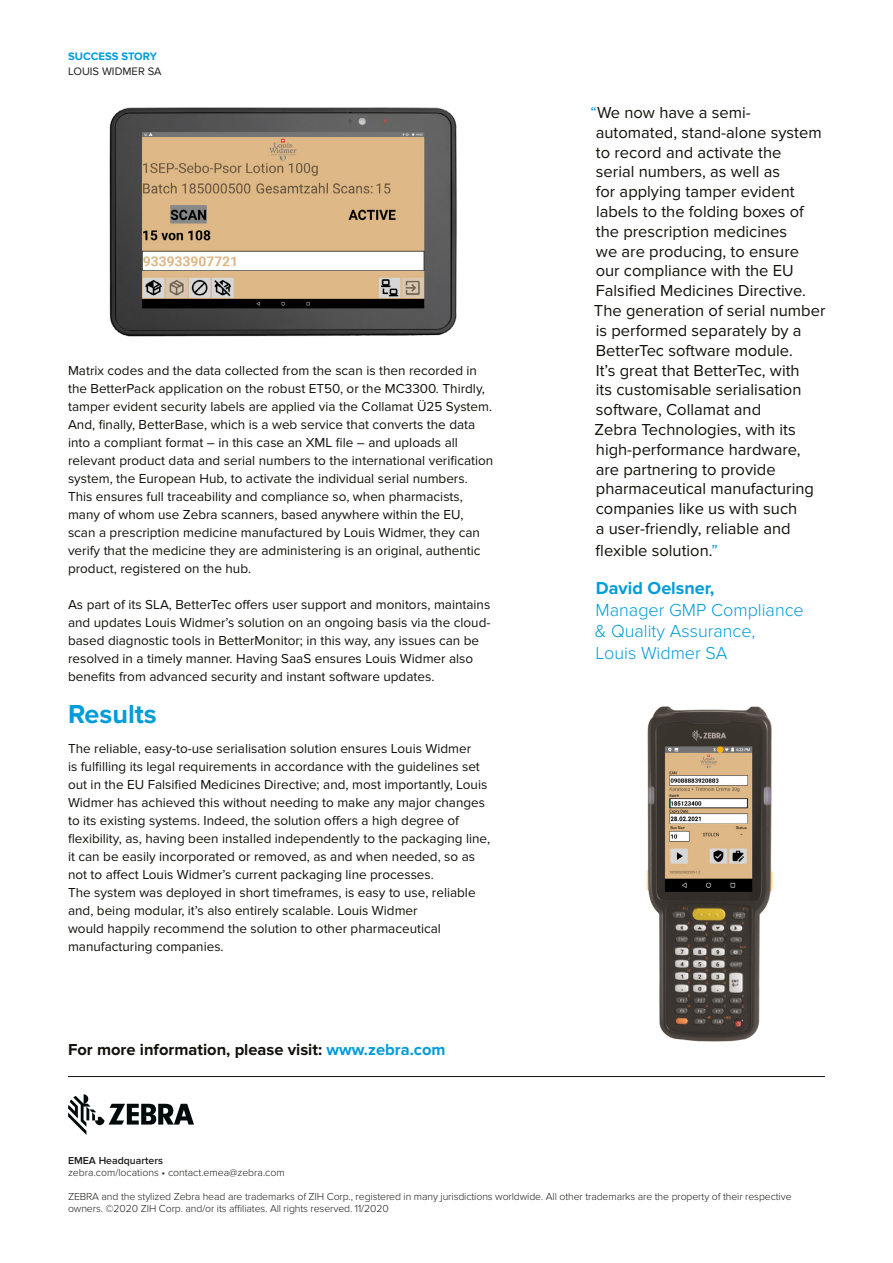
<style>
.page{position:relative;width:893px;height:1263px;background:#fff}
.page>*{position:absolute;margin:0;border:0;box-sizing:border-box;transform-origin:0 0}
.t1{font:700 27px "Proxima Nova";color:#009cda}
.t2{font:300 18px/21.6px "Proxima Nova";color:#009cda}
.t3{font:700 18px "Proxima Nova";color:#009cda}
.t4{font:16.5px/19.8px "Proxima Nova";color:#12110c}
.t5{font:700 16.5px "Proxima Nova";color:#12110c}
.t6{font:13.5px/18px "Proxima Nova";color:#12110c}
.t7{font:11.25px "Proxima Nova";color:#1d1d1b}
.t8{font:700 11.25px "Proxima Nova";color:#009cda}
.t9{font:300 10.5px/12px "Proxima Nova";letter-spacing:-.01em;color:#1d1d1b}
.t10{font:600 10.5px "Proxima Nova";color:#1d1d1b}
.s1{color:#009cda}
</style>
<div class="page">
<hr style="left:68px;top:1076px;width:757px;height:1px;background:#12110c">
<svg style="left:68px;top:1094px;width:126px;height:41px"></svg>
<img style="left:646px;top:706px;width:127px;height:335px">
<img style="left:109px;top:107px;width:348px;height:230px">
<p class="t8" style="left:68px;top:50px;width:91px">SUCCESS STORY</p>
<p class="t7" style="left:68px;top:65px;width:95px">LOUIS WIDMER SA</p>
<p class="t6" style="left:68px;top:362px;width:427px">Matrix codes and the data collected from the scan is then recorded in the BetterPack application on the robust ET50, or the MC3300. Thirdly, tamper evident security labels are applied via the Collamat Ü25 System.<br>And, finally, BetterBase, which is a web service that converts the data into a compliant format – in this case an XML file – and uploads all relevant product data and serial numbers to the international verification system, the European Hub, to activate the individual serial numbers.<br>This ensures full traceability and compliance so, when pharmacists, many of whom use Zebra scanners, based anywhere within the EU, scan a prescription medicine manufactured by Louis Widmer, they can verify that the medicine they are administering is an original, authentic product, registered on the hub.</p>
<p class="t6" style="left:68px;top:596px;width:424px">As part of its SLA, BetterTec offers user support and monitors, maintains and updates Louis Widmer’s solution on an ongoing basis via the cloud&shy;based diagnostic tools in BetterMonitor; in this way, any issues can be resolved in a timely manner. Having SaaS ensures Louis Widmer also benefits from advanced security and instant software updates.</p>
<h1 class="t1" style="left:68px;top:699px;width:90px">Results</h1>
<p class="t6" style="left:68px;top:740px;width:424px">The reliable, easy-to-use serialisation solution ensures Louis Widmer<br>is fulfilling its legal requirements in accordance with the guidelines set out in the EU Falsified Medicines Directive; and, most importantly, Louis Widmer has achieved this without needing to make any major changes to its existing systems. Indeed, the solution offers a high degree of flexibility, as, having been installed independently to the packaging line, it can be easily incorporated or removed, as and when needed, so as not to affect Louis Widmer’s current packaging line processes.<br>The system was deployed in short timeframes, is easy to use, reliable and, being modular, it’s also entirely scalable. Louis Widmer<br>would happily recommend the solution to other pharmaceutical manufacturing companies.</p>
<p class="t5" style="left:68px;top:1040px;width:379px">For more information, please visit: <span class="s1">www.zebra.com</span></p>
<p class="t4" style="left:591px;top:103px;width:236px"><span class="s1">“</span>We now have a semi&shy;automated, stand-alone system to record and activate the<br>serial numbers, as well as<br>for applying tamper evident labels to the folding boxes of the prescription medicines<br>we are producing, to ensure<br>our compliance with the EU<br>Falsified Medicines Directive.<br>The generation of serial number is performed separately by a<br>BetterTec software module.<br>It’s great that BetterTec, with<br>its customisable serialisation software, Collamat and<br>Zebra Technologies, with its high-performance hardware,<br>are partnering to provide pharmaceutical manufacturing companies like us with such<br>a user-friendly, reliable and</p>
<p class="t4" style="left:596px;top:540px;width:124px">flexible solution.<span class="s1">”</span></p>
<h2 class="t3" style="left:596px;top:578px;width:120px">David Oelsner,</h2>
<h2 class="t2" style="left:595px;top:599px;width:210px">Manager GMP Compliance &amp; Quality Assurance,<br>Louis Widmer SA</h2>
<p class="t10" style="left:68px;top:1154px;width:96px">EMEA Headquarters</p>
<p class="t9" style="left:68px;top:1166px;width:218px">zebra.com/locations • contact.emea@zebra.com</p>
<p class="t9" style="left:68px;top:1190px;width:725px">ZEBRA and the stylized Zebra head are trademarks of ZIH Corp., registered in many jurisdictions worldwide. All other trademarks are the property of their respective owners. ©2020 ZIH Corp. and/or its affiliates. All rights reserved. 11/2020</p>
</div>
